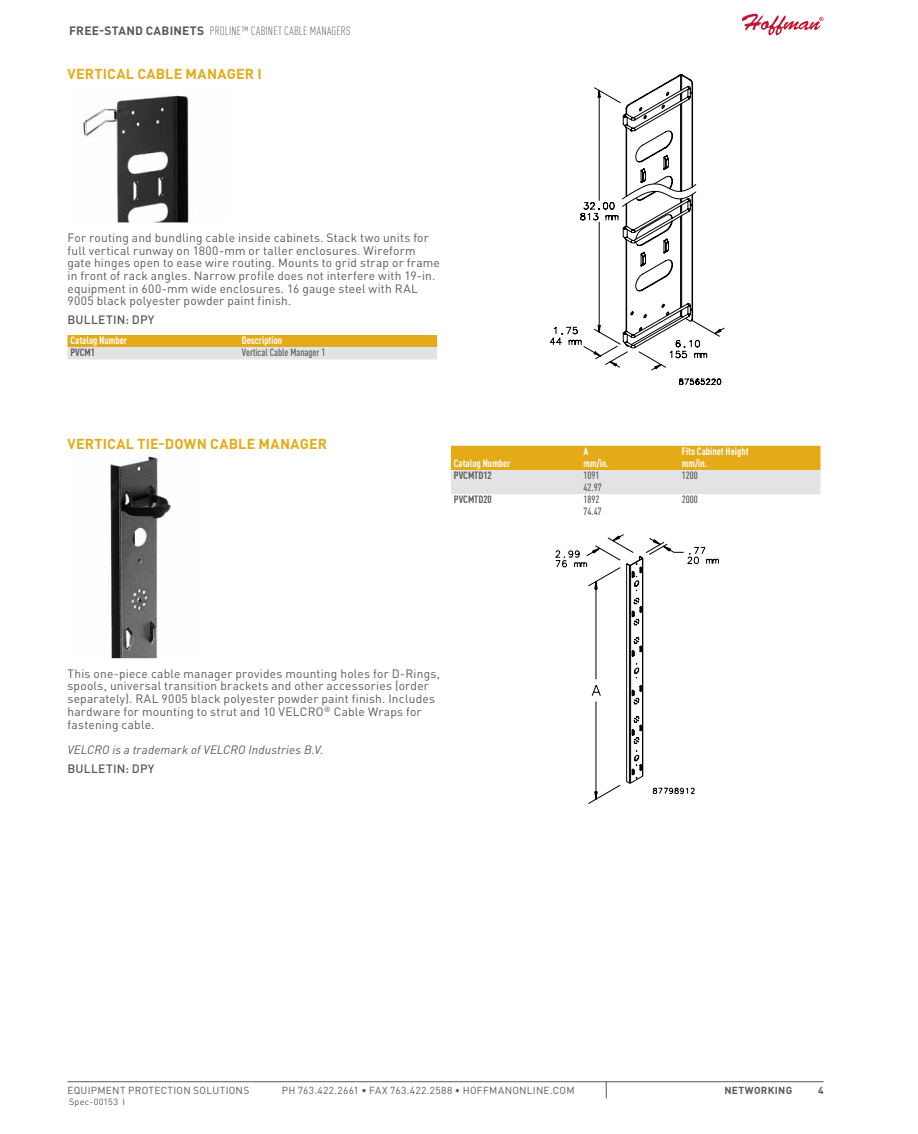
<style>
.page{position:relative;width:918px;height:1134px;background:#fff}
.page>*{position:absolute;margin:0;border:0;box-sizing:border-box;transform-origin:0 0}
.t1{font:700 14.25px "DIN Pro";letter-spacing:.025em;color:#e4aa17}
.t2{font:12px/12.8px "DIN Pro";letter-spacing:.015em;color:#58595b}
.t3{font:300 condensed 12px "DIN Pro";letter-spacing:.025em;color:#58595b}
.t4{font:italic 12px "DIN Pro";letter-spacing:.015em;color:#58595b}
.t5{font:500 12px "DIN Pro";letter-spacing:.025em;color:#58595b}
.t6{font:700 condensed 10.5px/12px "DIN Pro";color:#fff}
.t7{font:500 condensed 10.5px/12px "DIN Pro";color:#58595b}
.t8{font:700 condensed 10.5px "DIN Pro";color:#58595b}
.t9{font:10.2px "DIN Pro";letter-spacing:.03em;color:#58595b}
.t10{font:700 10.2px "DIN Pro";letter-spacing:.025em;color:#58595b}
.t11{font:9px "DIN Pro";letter-spacing:.03em;color:#58595b}
.s1{font-weight:700;font-stretch:normal}
</style>
<div class="page">
<svg style="left:742px;top:14px;width:82px;height:21px"></svg>
<hr style="left:68px;top:1081px;width:756px;height:1px;background:#58595b">
<svg style="left:606px;top:1082px;width:1px;height:16px"></svg>
<img style="left:83px;top:95px;width:106px;height:126px">
<svg style="left:68px;top:335px;width:369px;height:24px;background:#e3c67d"></svg>
<svg style="left:550px;top:74px;width:174px;height:311px"></svg>
<img style="left:110px;top:458px;width:61px;height:199px">
<svg style="left:451px;top:446px;width:369px;height:48px;background:#e3c67d"></svg>
<svg style="left:556px;top:534px;width:163px;height:270px"></svg>
<p class="t3" style="left:69px;top:23px;width:283px"><span class="s1">FREE-STAND CABINETS</span> PROLINE™ CABINET CABLE MANAGERS</p>
<p class="t1" style="left:68px;top:62px;width:193px">VERTICAL CABLE MANAGER I</p>
<p class="t2" style="left:68px;top:230px;width:374px">For routing and bundling cable inside cabinets. Stack two units for full vertical runway on 1800-mm or taller enclosures. Wireform gate hinges open to ease wire routing. Mounts to grid strap or frame in front of rack angles. Narrow profile does not interfere with 19-in. equipment in 600-mm wide enclosures. 16 gauge steel with RAL 9005 black polyester powder paint finish.</p>
<p class="t5" style="left:68px;top:310px;width:89px">BULLETI N: DPY</p>
<p class="t6" style="left:70px;top:333px;width:58px">Catalog Number</p>
<p class="t6" style="left:242px;top:333px;width:42px">Description</p>
<p class="t8" style="left:70px;top:345px;width:26px">PVCM1</p>
<p class="t7" style="left:242px;top:346px;width:85px">Vertical Cable Manager 1</p>
<p class="t1" style="left:68px;top:432px;width:261px">VERTICAL TIE-DOWN CABLE MANAGER</p>
<p class="t6" style="left:454px;top:456px;width:58px">Catalog Number</p>
<p class="t6" style="left:584px;top:444px;width:27px">A mm/in.</p>
<p class="t6" style="left:682px;top:444px;width:68px">Fits Cabinet Height mm/in.</p>
<p class="t8" style="left:454px;top:468px;width:39px">PVCMTD12</p>
<p class="t7" style="left:584px;top:469px;width:20px">1091<br>42.97</p>
<p class="t7" style="left:682px;top:469px;width:18px">1200</p>
<p class="t8" style="left:454px;top:492px;width:39px">PVCMTD20</p>
<p class="t7" style="left:584px;top:493px;width:20px">1892<br>74.47</p>
<p class="t7" style="left:682px;top:493px;width:18px">2000</p>
<p class="t2" style="left:67px;top:666px;width:374px">This one-piece cable manager provides mounting holes for D-Rings, spools, universal transition brackets and other accessories (order separately). RAL 9005 black polyester powder paint finish. Includes hardware for mounting to strut and 10 VELCRO<sup>®</sup> Cable Wraps for fastening cable.</p>
<p class="t4" style="left:67px;top:740px;width:258px">VELCRO is a trademark of VELCRO Industries B.V.</p>
<p class="t5" style="left:67px;top:759px;width:89px">BULLETI N: DPY</p>
<p class="t9" style="left:68px;top:1082px;width:183px">EQUIPMENT PROTECTION SOLUTIONS</p>
<p class="t9" style="left:282px;top:1082px;width:295px">PH 763.422.2661 • FAX 763.422.2588 • HOFFMANONLINE.COM</p>
<p class="t10" style="left:725px;top:1081px;width:69px">N ETWORKING</p>
<p class="t10" style="left:818px;top:1081px;width:7px">4</p>
<p class="t11" style="left:69px;top:1095px;width:58px">Spec-00153 I</p>
</div>
